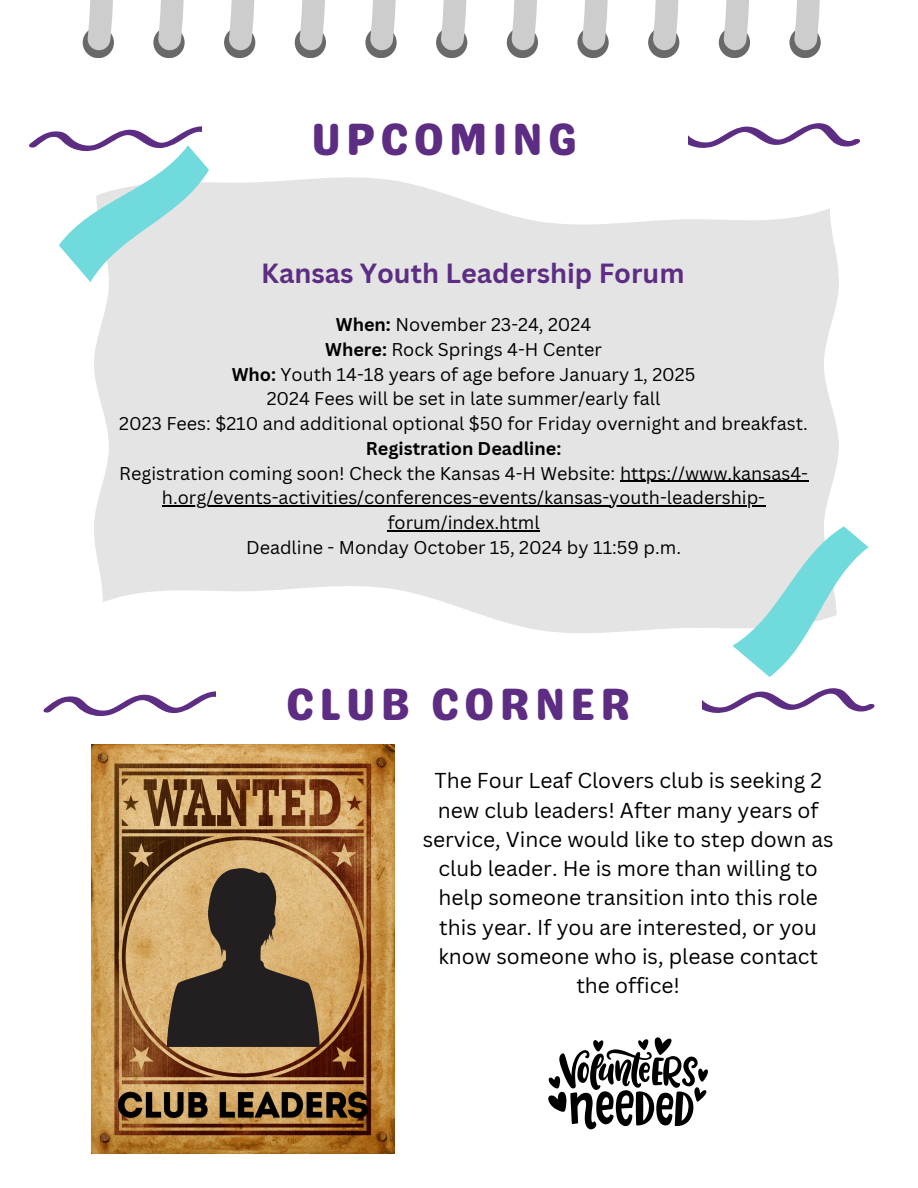
<style>
.page{position:relative;width:918px;height:1188px;background:#fff}
.page>*{position:absolute;margin:0;border:0;box-sizing:border-box;transform-origin:0 0}
.t1{font:45.15px "Genty Sans";letter-spacing:.1em;color:#5c2d83}
.t2{font:700 27px "Canva Sans";color:#5c2d83}
.t3{font:21px/29.2px "Canva Sans";color:#000;text-align:center}
.t4{font:18px/24.8px "Canva Sans";color:#000;text-align:center}
.t5{font:700 18px "Canva Sans";color:#000}
.s1{font-weight:700}
</style>
<div class="page">
<svg style="left:688px;top:123px;width:172px;height:25px"></svg>
<div style="left:789px;top:27px;width:32px;height:31px;background:#696969;border-radius:50%"></div>
<svg style="left:794px;top:0;width:26px;height:51px"></svg>
<div style="left:719px;top:27px;width:31px;height:31px;background:#696969;border-radius:50%"></div>
<svg style="left:724px;top:0;width:25px;height:51px"></svg>
<div style="left:648px;top:27px;width:31px;height:31px;background:#696969;border-radius:50%"></div>
<svg style="left:653px;top:0;width:26px;height:51px"></svg>
<div style="left:577px;top:27px;width:32px;height:31px;background:#696969;border-radius:50%"></div>
<svg style="left:582px;top:0;width:26px;height:51px"></svg>
<div style="left:507px;top:27px;width:31px;height:31px;background:#696969;border-radius:50%"></div>
<svg style="left:512px;top:0;width:25px;height:51px"></svg>
<div style="left:436px;top:27px;width:31px;height:31px;background:#696969;border-radius:50%"></div>
<svg style="left:441px;top:0;width:26px;height:51px"></svg>
<div style="left:365px;top:27px;width:32px;height:31px;background:#696969;border-radius:50%"></div>
<svg style="left:370px;top:0;width:26px;height:51px"></svg>
<div style="left:295px;top:27px;width:31px;height:31px;background:#696969;border-radius:50%"></div>
<svg style="left:300px;top:0;width:25px;height:51px"></svg>
<div style="left:224px;top:27px;width:31px;height:31px;background:#696969;border-radius:50%"></div>
<svg style="left:229px;top:0;width:25px;height:51px"></svg>
<div style="left:153px;top:27px;width:32px;height:31px;background:#696969;border-radius:50%"></div>
<svg style="left:158px;top:0;width:26px;height:51px"></svg>
<div style="left:83px;top:27px;width:31px;height:31px;background:#696969;border-radius:50%"></div>
<svg style="left:88px;top:0;width:25px;height:51px"></svg>
<svg style="left:94px;top:177px;width:745px;height:456px;background:#e6e6e6"></svg>
<svg style="left:29px;top:126px;width:180px;height:156px"></svg>
<svg style="left:732px;top:526px;width:137px;height:151px"></svg>
<svg style="left:43px;top:691px;width:173px;height:25px"></svg>
<svg style="left:702px;top:688px;width:173px;height:25px"></svg>
<img style="left:92px;top:744px;width:302px;height:410px">
<svg style="left:167px;top:868px;width:153px;height:179px;background:#6f5d44"></svg>
<hr style="left:620px;top:481px;width:188px;height:1px;background:#000">
<hr style="left:162px;top:505px;width:603px;height:2px;background:#000">
<hr style="left:388px;top:530px;width:152px;height:1px;background:#000">
<img style="left:115px;top:1089px;width:257px;height:37px">
<svg style="left:548px;top:1037px;width:160px;height:92px"></svg>
<h1 class="t1" style="left:311px;top:112px;width:267px">UPCOMING</h1>
<p class="t2" style="left:261px;top:254px;width:425px">Kansas Youth Leadership Forum</p>
<p class="t4" style="left:336px;top:312px;width:257px"><span class="s1">When:</span> November 23-24, 2024</p>
<p class="t4" style="left:325px;top:337px;width:278px"><span class="s1">Where:</span> Rock Springs 4-H Center</p>
<h3 class="t4" style="left:232px;top:361px;width:465px"><span class="s1">Who:</span> Youth 14-18 years of age before January 1, 2025</h3>
<p class="t4" style="left:267px;top:386px;width:395px">2024 Fees will be set in late summer/early fall</p>
<p class="t4" style="left:119px;top:411px;width:690px">2023 Fees: $210 and additional optional $50 for Friday overnight and breakfast.</p>
<p class="t5" style="left:366px;top:436px;width:197px">Registration Deadline:</p>
<p class="t4" style="left:119px;top:460px;width:690px">Registration coming soon! Check the Kansas 4-H Website: https://www.kansas4-</p>
<p class="t4" style="left:162px;top:485px;width:605px">h.org/events-activities/conferences-events/kansas-youth-leadership&shy;forum/index.html<br>Deadline - Monday October 15, 2024 by 11:59 p.m.</p>
<p class="t1" style="left:286px;top:677px;width:347px">CLUB CORNER</p>
<p class="t3" style="left:423px;top:766px;width:412px">The Four Leaf Clovers club is seeking 2 new club leaders! After many years of service, Vince would like to step down as club leader. He is more than willing to help someone transition into this role this year. If you are interested, or you know someone who is, please contact the office!</p>
</div>
